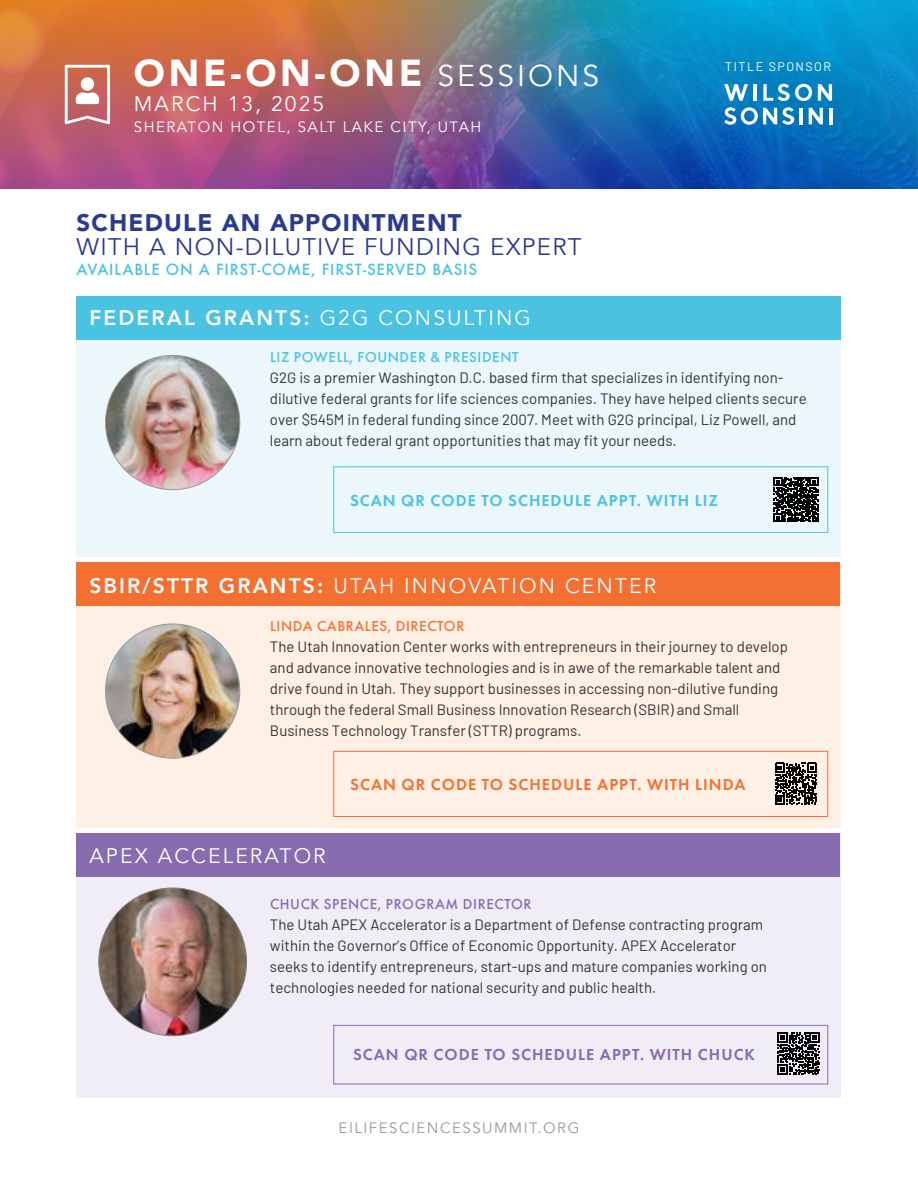
<style>
.page{position:relative;width:918px;height:1188px;background:#fff}
.page>*{position:absolute;margin:0;border:0;box-sizing:border-box;transform-origin:0 0}
.t1{font:900 37.5px "Avenir";letter-spacing:.1em;color:#fff}
.t2{font:24px "Avenir";letter-spacing:.05em;color:#2a3b8f}
.t3{font:900 24px "Avenir";letter-spacing:.05em;color:#2a3b8f}
.t4{font:21px "Avenir";letter-spacing:.1em;color:#fff}
.t5{font:800 21px "Avenir";letter-spacing:.1em;color:#fff}
.t6{font:600 16.5px "Futura PT";letter-spacing:.06em;color:#876cb0}
.t7{font:600 16.5px "Futura PT";letter-spacing:.06em;color:#f37032}
.t8{font:600 16.5px "Futura PT";letter-spacing:.06em;color:#4ac2e2}
.t9{font:15px/21px "Barlow";color:#333}
.t10{font:500 15px "Futura";letter-spacing:.05em;color:#4ac2e2}
.t11{font:15px "Avenir";letter-spacing:.1em;color:#fff}
.t12{font:500 15px "Futura PT";letter-spacing:.04em;color:#876cb0}
.t13{font:500 15px "Futura PT";letter-spacing:.04em;color:#4ac2e2}
.t14{font:15px "Avenir";letter-spacing:.1em;color:#999}
.t15{font:500 15px "Futura PT";letter-spacing:.04em;color:#f37032}
.t16{font:12.45px "Barlow";letter-spacing:.12em;color:#fff}
.s1{font-weight:400;font-size:30px}
.s2{font-weight:400}
.s3{font-weight:800}
</style>
<div class="page">
<img style="left:312px;top:0;width:260px;height:189px">
<svg style="left:0;top:0;width:312px;height:189px;background:#c4635f"></svg>
<div style="left:77px;top:833px;width:764px;height:265px;background:#f0edf6"></div>
<div style="left:76px;top:833px;width:764px;height:44px;background:#876cb0"></div>
<img style="left:99px;top:888px;width:148px;height:148px;border-radius:74px">
<svg style="left:778px;top:1032px;width:42px;height:43px;background:#4c4b4e"></svg>
<div style="left:333px;top:1025px;width:495px;height:59px;border:1px solid #876cb0"></div>
<svg style="left:572px;top:0;width:346px;height:189px;background:#0f7cbe"></svg>
<hr style="left:829px;top:108px;width:3px;height:16px;background:#fff">
<div style="left:77px;top:339px;width:764px;height:218px;background:#ebf7fb"></div>
<div style="left:77px;top:296px;width:764px;height:43px;background:#4ac2e2"></div>
<img style="left:106px;top:355px;width:134px;height:135px;border-radius:67px">
<svg style="left:774px;top:477px;width:44px;height:45px;background:#2f3132"></svg>
<div style="left:333px;top:466px;width:495px;height:67px;border:1px solid #4ac2e2"></div>
<div style="left:77px;top:563px;width:764px;height:264px;background:#fff0e6"></div>
<div style="left:76px;top:563px;width:764px;height:43px;background:#f37032"></div>
<img style="left:106px;top:624px;width:134px;height:134px;border-radius:67px">
<svg style="left:775px;top:763px;width:42px;height:42px;background:#534e4a"></svg>
<div style="left:333px;top:751px;width:495px;height:66px;border:1px solid #f37032"></div>
<h1 class="t1" style="left:134px;top:40px;width:467px">ONE-ON-ONE <span class="s1">SESSIONS</span></h1>
<h3 class="t4" style="left:134px;top:91px;width:192px">MARCH 13, 2025</h3>
<p class="t11" style="left:134px;top:118px;width:349px">SHERATON HOTEL, SALT LAKE CITY, UTAH</p>
<p class="t16" style="left:725px;top:57px;width:107px">TITLE SPONSOR</p>
<h2 class="t3" style="left:76px;top:202px;width:387px">SCHEDULE AN APPOINTMENT</h2>
<h2 class="t2" style="left:76px;top:233px;width:507px">WITH A NON-DILUTIVE FUNDING EXPERT</h2>
<p class="t10" style="left:76px;top:259px;width:402px">AVAILABLE ON A FIRST-COME, FIRST-SERVED BASIS</p>
<h3 class="t5" style="left:89px;top:301px;width:443px">FEDERAL GRANTS: <span class="s2">G2G CONSULTING</span></h3>
<p class="t13" style="left:270px;top:348px;width:250px">LIZ POWELL, FOUNDER &amp; PRESIDENT</p>
<p class="t9" style="left:270px;top:366px;width:538px">G2G is a premier Washington D.C. based firm that specializes in identifying non&shy;dilutive federal grants for life sciences companies. They have helped clients secure over $545M in federal funding since 2007. Meet with G2G principal, Liz Powell, and learn about federal grant opportunities that may fit your needs.</p>
<p class="t8" style="left:350px;top:490px;width:370px">SCAN QR CODE TO SCHEDULE APPT. WITH LIZ</p>
<h3 class="t4" style="left:89px;top:574px;width:568px"><span class="s3">SBIR/STTR GRANTS:</span> UTAH INNOVATION CENTER</h3>
<p class="t15" style="left:270px;top:617px;width:196px">LINDA CABRALES, DIRECTOR</p>
<p class="t9" style="left:270px;top:634px;width:520px">The Utah Innovation Center works with entrepreneurs in their journey to develop and advance innovative technologies and is in awe of the remarkable talent and drive found in Utah. They support businesses in accessing non-dilutive funding through the federal Small Business Innovation Research (SBIR) and Small Business Technology Transfer (STTR) programs.</p>
<p class="t7" style="left:350px;top:774px;width:397px">SCAN QR CODE TO SCHEDULE APPT. WITH LINDA</p>
<h3 class="t4" style="left:89px;top:843px;width:238px">APEX ACCELERATOR</h3>
<p class="t12" style="left:270px;top:895px;width:263px">CHUCK SPENCE, PROGRAM DIRECTOR</p>
<p class="t9" style="left:270px;top:913px;width:498px">The Utah APEX Accelerator is a Department of Defense contracting program within the Governor’s Office of Economic Opportunity. APEX Accelerator seeks to identify entrepreneurs, start-ups and mature companies working on technologies needed for national security and public health.</p>
<p class="t6" style="left:353px;top:1044px;width:404px">SCAN QR CODE TO SCHEDULE APPT. WITH CHUCK</p>
<p class="t14" style="left:339px;top:1118px;width:242px">EILIFESCIENCESSUMMIT.ORG</p>
</div>
